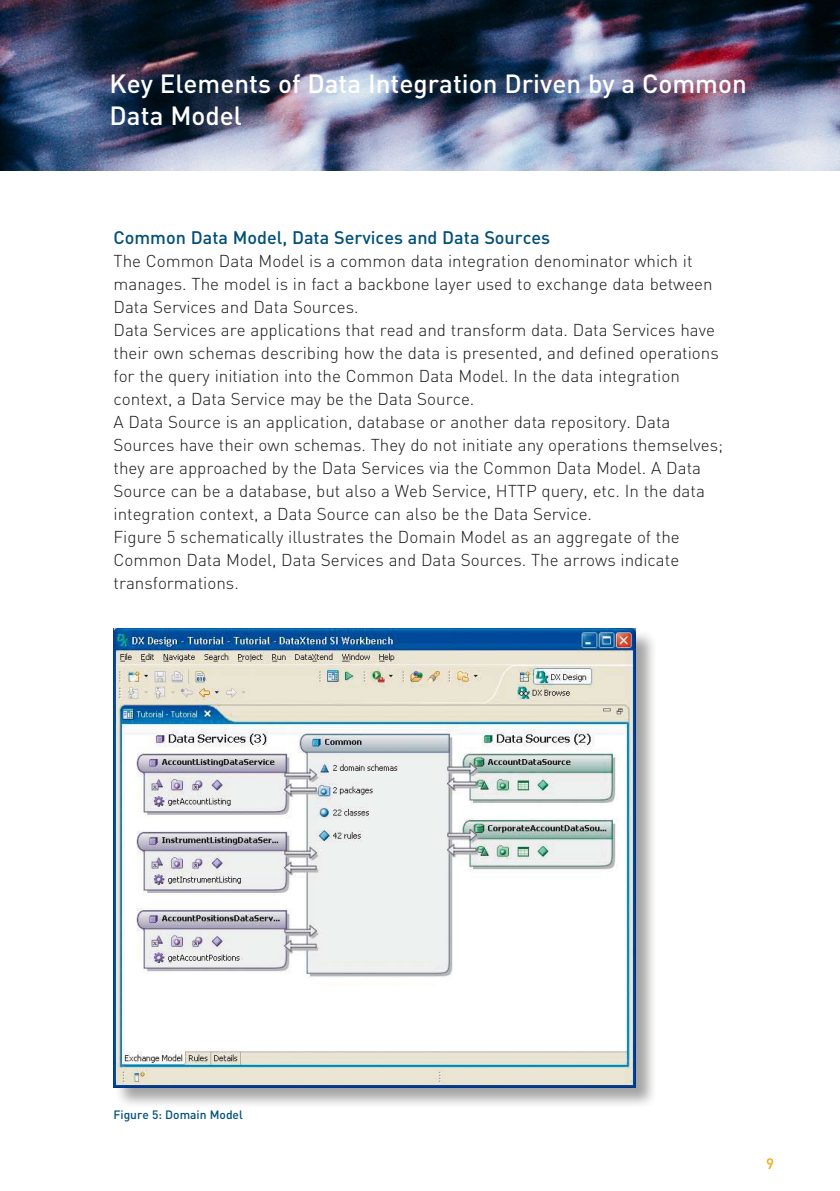
<style>
.page{position:relative;width:840px;height:1191px;background:#fff}
.page>*{position:absolute;margin:0;border:0;box-sizing:border-box;transform-origin:0 0}
.t1{font:500 26px/32px "DINCE";color:#fff}
.t2{font:500 18px "DINCE";color:#00507b}
.t3{font:300 17px/23px "DINCE";color:#1a1817}
.t4{font:500 15px "DINCE";color:#efab20}
.t5{font:500 12px "DINCE";color:#00507b}
</style>
<div class="page">
<img style="left:0;top:0;width:839px;height:170px">
<div style="left:114px;top:628px;width:543px;height:481px;background:#1a1817;opacity:.4"></div>
<img style="left:113px;top:628px;width:522px;height:459px">
<h1 class="t1" style="left:110px;top:66px;width:638px">Key Elements of Data Integration Driven by a Common<br>Data Model</h1>
<p class="t2" style="left:113px;top:226px;width:438px">Common Data Model, Data Services and Data Sources</p>
<p class="t3" style="left:113px;top:250px;width:611px">The Common Data Model is a common data integration denominator which it manages. The model is in fact a backbone layer used to exchange data between Data Services and Data Sources.<br>Data Services are applications that read and transform data. Data Services have their own schemas describing how the data is presented, and defined operations for the query initiation into the Common Data Model. In the data integration context, a Data Service may be the Data Source.<br>A Data Source is an application, database or another data repository. Data Sources have their own schemas. They do not initiate any operations themselves; they are approached by the Data Services via the Common Data Model. A Data Source can be a database, but also a Web Service, HTTP query, etc. In the data integration context, a Data Source can also be the Data Service.<br>Figure 5 schematically illustrates the Domain Model as an aggregate of the Common Data Model, Data Services and Data Sources. The arrows indicate transformations.</p>
<p class="t5" style="left:113px;top:1106px;width:131px">Figure 5: Domain Model</p>
<p class="t4" style="left:765px;top:1154px;width:9px">9</p>
</div>
